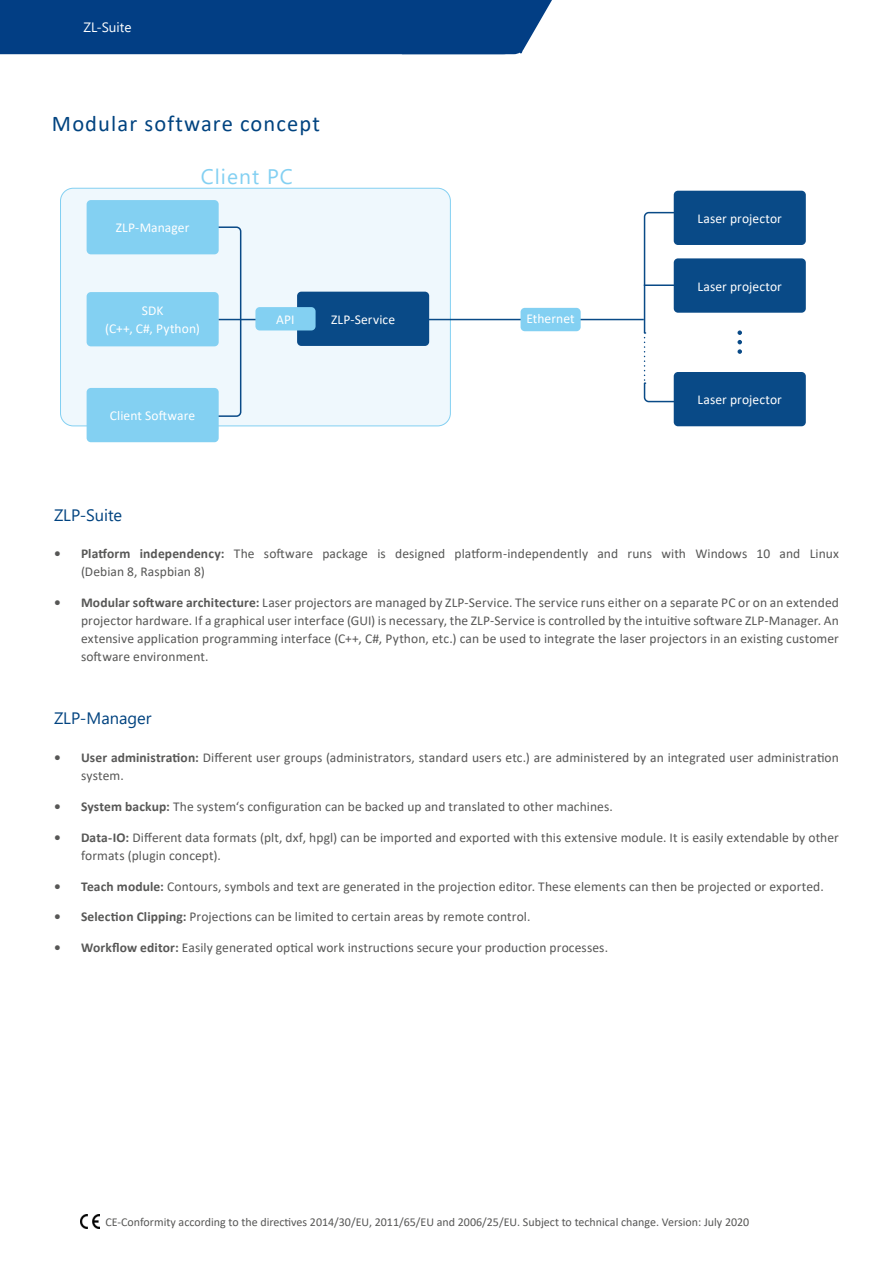
<style>
.page{position:relative;width:893px;height:1263px;background:#fff}
.page>*{position:absolute;margin:0;border:0;box-sizing:border-box;transform-origin:0 0}
.t1{font:22.5px "Calibri";letter-spacing:.05em;color:#004380}
.t2{font:21px "Segoe UI";letter-spacing:.05em;color:#83d0f2}
.t3{font:16.5px "Segoe UI";letter-spacing:-.005em;color:#004380}
.t4{font:13.5px/18px "Calibri";letter-spacing:.005em;color:#575756}
.t5{font:13.5px/18px "Calibri";letter-spacing:.01em;color:#fff;text-align:center}
.t6{font:13.5px "Segoe UI";letter-spacing:.005em;color:#fff}
.t7{font:12px "Calibri";color:#575756}
.s1{font-weight:700}
</style>
<div class="page">
<div style="left:0;top:0;width:552px;height:55px;background:#023e84"></div>
<div style="left:60px;top:188px;width:390px;height:238px;background:#eff8fd;border-radius:13px"></div>
<div style="left:60px;top:188px;width:391px;height:238px;border:1px solid #83d0f2;border-radius:13px"></div>
<div style="left:674px;top:191px;width:132px;height:54px;background:#094a87;border-radius:4px"></div>
<div style="left:674px;top:258px;width:132px;height:55px;background:#094a87;border-radius:4px"></div>
<div style="left:674px;top:372px;width:132px;height:54px;background:#094a87;border-radius:4px"></div>
<svg style="left:737px;top:330px;width:5px;height:24px"></svg>
<svg style="left:200px;top:226px;width:42px;height:191px"></svg>
<div style="left:87px;top:200px;width:132px;height:54px;background:#83d0f2;border-radius:4px"></div>
<div style="left:87px;top:388px;width:132px;height:54px;background:#83d0f2;border-radius:4px"></div>
<div style="left:87px;top:292px;width:132px;height:54px;background:#83d0f2;border-radius:4px"></div>
<hr style="left:219px;top:319px;width:425px;height:1px;background:#094a87">
<div style="left:297px;top:292px;width:132px;height:54px;background:#094a87;border-radius:4px"></div>
<div style="left:255px;top:307px;width:61px;height:23px;background:#83d0f2;border-radius:4px"></div>
<div style="left:521px;top:308px;width:60px;height:23px;background:#83d0f2;border-radius:4px"></div>
<svg style="left:643px;top:211px;width:42px;height:192px"></svg>
<img style="left:80px;top:1214px;width:20px;height:14px">
<p class="t6" style="left:84px;top:15px;width:50px">ZL-Suite</p>
<h1 class="t1" style="left:52px;top:108px;width:269px">Modular software concept</h1>
<h2 class="t2" style="left:201px;top:157px;width:94px">Client PC</h2>
<p class="t5" style="left:116px;top:218px;width:75px">ZLP-Manager</p>
<p class="t5" style="left:105px;top:301px;width:96px">SDK<br>(C++, C#, Python)</p>
<p class="t5" style="left:276px;top:310px;width:20px">API</p>
<p class="t5" style="left:331px;top:310px;width:66px">ZLP-Service</p>
<p class="t5" style="left:526px;top:309px;width:50px">Ethernet</p>
<p class="t5" style="left:110px;top:406px;width:87px">Client Software</p>
<p class="t5" style="left:697px;top:209px;width:86px">Laser projector</p>
<p class="t5" style="left:697px;top:277px;width:86px">Laser projector</p>
<p class="t5" style="left:697px;top:390px;width:86px">Laser projector</p>
<p class="t3" style="left:54px;top:499px;width:70px">ZLP-Suite</p>
<p class="t4" style="left:81px;top:544px;width:759px;text-indent:-27px"><span class="s1">• Platform independency:</span> The software package is designed platform-independently and runs with Windows 10 and Linux (Debian 8, Raspbian 8)</p>
<p class="t4" style="left:81px;top:593px;width:759px;text-align:justify;text-indent:-27px"><span class="s1">• Modular software architecture:</span> Laser projectors are managed by ZLP-Service. The service runs either on a separate PC or on an extended projector hardware. If a graphical user interface (GUI) is necessary, the ZLP-Service is controlled by the intuitive software ZLP-Manager. An extensive application programming interface (C++, C#, Python, etc.) can be used to integrate the laser projectors in an existing customer software environment.</p>
<p class="t3" style="left:54px;top:703px;width:99px">ZLP-Manager</p>
<p class="t4" style="left:81px;top:748px;width:759px;text-indent:-27px"><span class="s1">• User administration:</span> Different user groups (administrators, standard users etc.) are administered by an integrated user administration system.</p>
<p class="t4" style="left:54px;top:797px;width:560px"><span class="s1">• System backup:</span> The system‘s configuration can be backed up and translated to other machines.</p>
<p class="t4" style="left:81px;top:828px;width:759px;text-indent:-27px"><span class="s1">• Data-IO:</span> Different data formats (plt, dxf, hpgl) can be imported and exported with this extensive module. It is easily extendable by other formats (plugin concept).</p>
<p class="t4" style="left:54px;top:877px;width:771px"><span class="s1">• Teach module:</span> Contours, symbols and text are generated in the projection editor. These elements can then be projected or exported.</p>
<p class="t4" style="left:54px;top:907px;width:478px"><span class="s1">• Selection Clipping:</span> Projections can be limited to certain areas by remote control.</p>
<p class="t4" style="left:54px;top:938px;width:556px"><span class="s1">• Workflow editor:</span> Easily generated optical work instructions secure your production processes.</p>
<p class="t7" style="left:105px;top:1213px;width:645px">CE-Conformity according to the directives 2014/30/EU, 2011/65/EU and 2006/25/EU. Subject to technical change. Version: July 2020</p>
</div>
